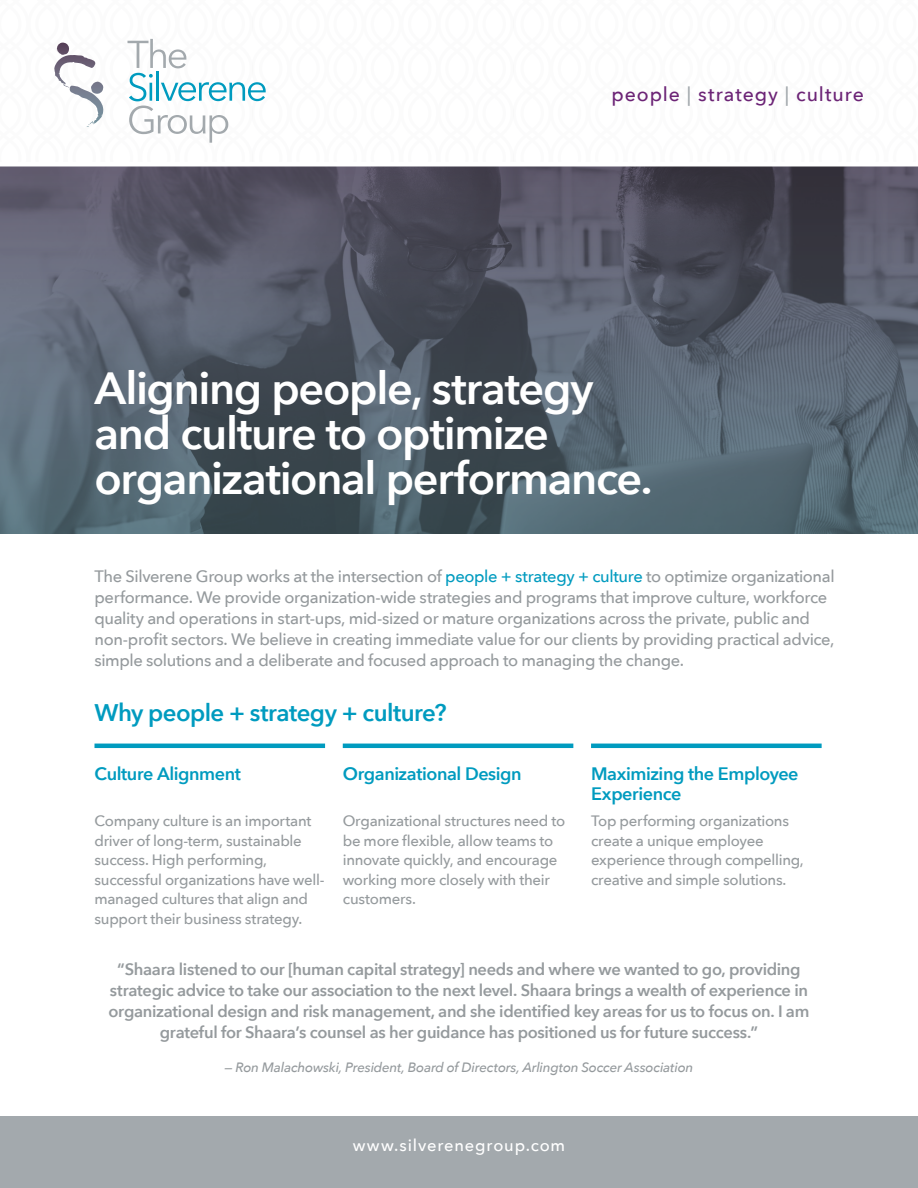
<style>
.page{position:relative;width:918px;height:1188px;background:#fff}
.page>*{position:absolute;margin:0;border:0;box-sizing:border-box;transform-origin:0 0}
.t1{font:600 45px/45px "Avenir Next";letter-spacing:-.03em;color:#fff}
.t2{font:600 24px "Avenir Next";letter-spacing:-.025em;color:#009bbf}
.t3{font:500 19.5px "Avenir Next";letter-spacing:.05em;color:#6c2476}
.t4{font:600 18px/19.5px "Avenir Next";letter-spacing:-.025em;color:#009bbf}
.t5{font:500 16.5px/21px "Avenir Next";letter-spacing:-.025em;color:#959a9d}
.t6{font:600 16.5px/21px "Avenir Next";letter-spacing:-.02em;color:#959a9d;text-align:center}
.t7{font:500 16.5px "Avenir Next";letter-spacing:.05em;color:#fff}
.t8{font:500 15px/19.5px "Avenir Next";letter-spacing:-.02em;color:#959a9d}
.t9{font:italic 500 13.5px "Avenir Next";letter-spacing:-.015em;color:#959a9d}
.s1{color:#a3a9ad}
.s2{color:#009bbf}
</style>
<div class="page">
<div style="left:0;top:1117px;width:918px;height:71px;background:#a3a9ad"></div>
<hr style="left:94px;top:744px;width:231px;height:4px;background:#009bbf">
<hr style="left:343px;top:744px;width:230px;height:4px;background:#009bbf">
<hr style="left:591px;top:744px;width:231px;height:4px;background:#009bbf">
<svg style="left:54px;top:38px;width:212px;height:105px"></svg>
<img style="left:0;top:166px;width:918px;height:368px">
<p class="t3" style="left:611px;top:77px;width:254px">people <span class="s1">|</span> strategy <span class="s1">|</span> culture</p>
<p class="t1" style="left:94px;top:364px;width:559px">Aligning people, strategy and culture to optimize organizational performance.</p>
<p class="t5" style="left:94px;top:566px;width:742px">The Silverene Group works at the intersection of <span class="s2">people + strategy + culture</span> to optimize organizational performance. We provide organization-wide strategies and programs that improve culture, workforce quality and operations in start-ups, mid-sized or mature organizations across the private, public and non-profit sectors. We believe in creating immediate value for our clients by providing practical advice, simple solutions and a deliberate and focused approach to managing the change.</p>
<p class="t2" style="left:94px;top:692px;width:354px">Why people + strategy + culture?</p>
<p class="t4" style="left:94px;top:764px;width:148px">Culture Alignment</p>
<p class="t8" style="left:94px;top:811px;width:232px">Company culture is an important driver of long-term, sustainable success. High performing, successful organizations have well&shy;managed cultures that align and support their business strategy.</p>
<p class="t4" style="left:343px;top:764px;width:180px">Organizational Design</p>
<p class="t8" style="left:343px;top:811px;width:224px">Organizational structures need to be more flexible, allow teams to innovate quickly, and encourage working more closely with their customers.</p>
<p class="t4" style="left:591px;top:764px;width:209px">Maximizing the Employee<br>Experience</p>
<p class="t8" style="left:591px;top:811px;width:214px">Top performing organizations create a unique employee experience through compelling, creative and simple solutions.</p>
<p class="t6" style="left:109px;top:958px;width:702px">“Shaara listened to our [human capital strategy] needs and where we wanted to go, providing strategic advice to take our association to the next level. Shaara brings a wealth of experience in organizational design and risk management, and she identified key areas for us to focus on. I am grateful for Shaara’s counsel as her guidance has positioned us for future success.”</p>
<p class="t9" style="left:225px;top:1056px;width:470px">— Ron Malachowski, President, Board of Directors, Arlington Soccer Association</p>
<p class="t7" style="left:353px;top:1131px;width:214px">www.silverenegroup.com</p>
</div>
